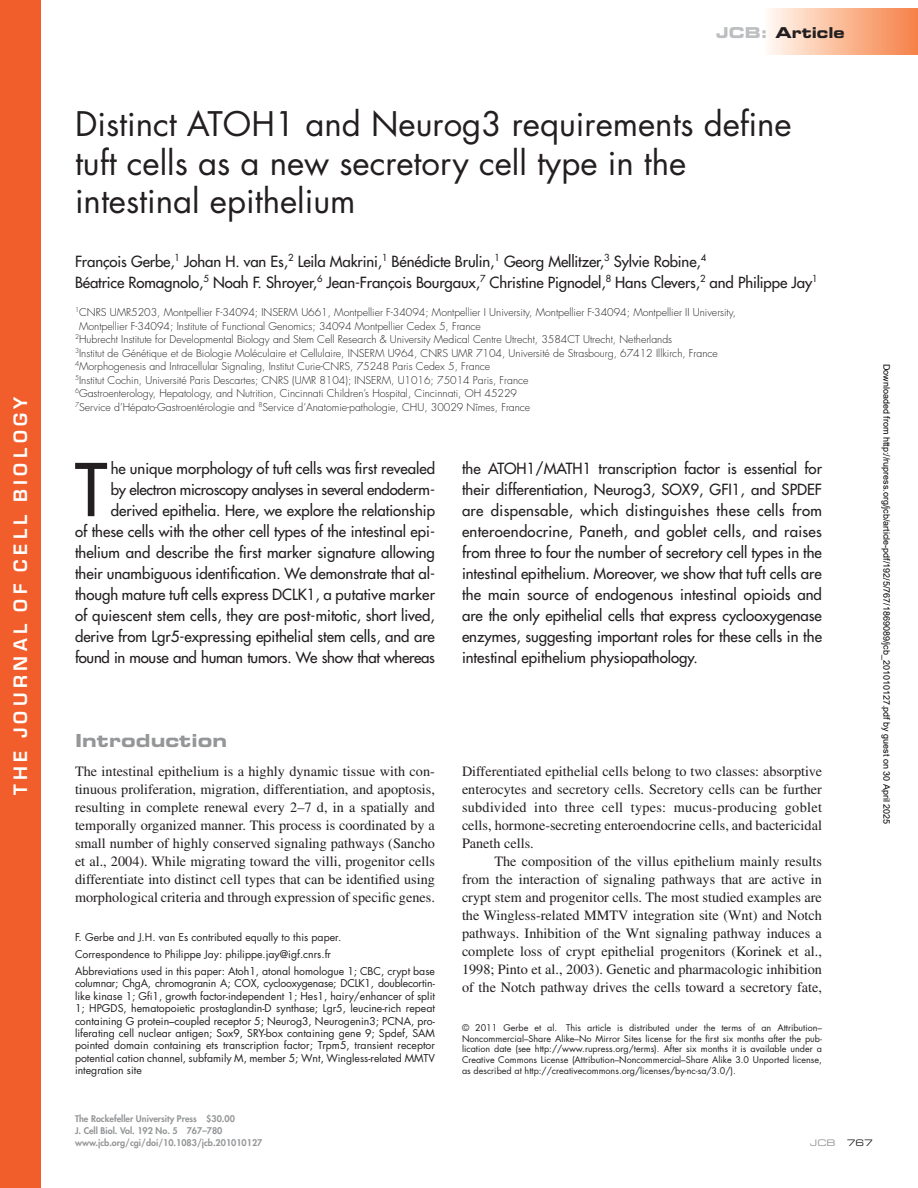
<style>
.page{position:relative;width:918px;height:1188px;background:#fff}
.page>*{position:absolute;margin:0;border:0;box-sizing:border-box;transform-origin:0 0}
.t1{font:500 70.65px "Futura Std";color:#231f20}
.t2{font:33px/38.2px "Futura Std";color:#231f20}
.t3{font:600 18px "Eurostile";letter-spacing:.25em;color:#fff}
.t4{font:18px "Eurostile LT Std Bold Ex 2";letter-spacing:.005em;color:#949698}
.t5{font:500 15px/21px "Futura Std";color:#231f20;text-align:right}
.t6{font:15px "Eurostile LT Std Bold Ex 2";color:#231f20}
.t7{font:14.25px/18px "Times LT Std";color:#231f20;text-align:justify}
.t8{font:300 10.5px "Futura Std";color:#231f20}
.t9{font:10.5px/12.3px "Futura Std";color:#231f20}
.t10{font:9px/10.8px "Futura Std";color:#231f20;text-align:justify}
.t11{font:800 9px/12px "Futura Std";color:#949698}
.t12{font:9px "Arial";color:#000}
.t13{font:9px "Eurostile LT Std Ex 2";color:#949698}
.t14{font:9px "Eurostile LT Std Ex 2";color:#231f20}
.s1{color:#bcbec0}
</style>
<div class="page">
<div style="left:763px;top:8px;width:155px;height:47px;background:linear-gradient(to right,#fffbf4,#f57f45)"></div>
<div style="left:0;top:0;width:40px;height:1188px;background:#f15d2b"></div>
<p class="t3" style="left:13px;top:795px;width:400px;rotate:-90deg">THE JOURNAL OF CELL BIOLOGY</p>
<p class="t6" style="left:716px;top:22px;width:130px"><span class="s1">JCB:</span> Article</p>
<h2 class="t2" style="left:75px;top:105px;width:718px">Distinct ATOH1 and Neurog3 requirements define tuft cells as a new secretory cell type in the intestinal epithelium</h2>
<p class="t5" style="left:75px;top:251px;width:744px;text-align:left">François Gerbe,<sup>1</sup> Johan H. van Es,<sup>2</sup> Leila Makrini,<sup>1</sup> Bénédicte Brulin,<sup>1</sup> Georg Mellitzer,<sup>3</sup> Sylvie Robine,<sup>4<br></sup>Béatrice Romagnolo,<sup>5</sup> Noah F. Shroyer,<sup>6</sup> Jean-François Bourgaux,<sup>7</sup> Christine Pignodel,<sup>8</sup> Hans Clevers,<sup>2</sup> and Philippe Jay<sup>1</sup></p>
<p class="t8" style="left:75px;top:306px;width:663px"><sup>1</sup>CNRS UMR5203, Montpellier F-34094; INSERM U661, Montpellier F-34094; Montpellier I University, Montpellier F-34094; Montpellier II University,</p>
<p class="t8" style="left:79px;top:320px;width:403px">Montpellier F-34094; Institute of Functional Genomics; 34094 Montpellier Cedex 5, France</p>
<p class="t8" style="left:75px;top:333px;width:599px"><sup>2</sup>Hubrecht Institute for Developmental Biology and Stem Cell Research &amp; University Medical Centre Utrecht, 3584CT Utrecht, Netherlands</p>
<p class="t8" style="left:75px;top:347px;width:644px"><sup>3</sup>Institut de Génétique et de Biologie Moléculaire et Cellulaire, INSERM U964, CNRS UMR 7104, Université de Strasbourg, 67412 Illkirch, France</p>
<p class="t8" style="left:75px;top:360px;width:417px"><sup>4</sup>Morphogenesis and Intracellular Signaling, Institut Curie-CNRS, 75248 Paris Cedex 5, France</p>
<p class="t8" style="left:75px;top:374px;width:455px"><sup>5</sup>Institut Cochin, Université Paris Descartes; CNRS (UMR 8104); INSERM, U1016; 75014 Paris, France</p>
<p class="t8" style="left:75px;top:387px;width:444px"><sup>6</sup>Gastroenterology, Hepatology, and Nutrition, Cincinnati Children’s Hospital, Cincinnati, OH 45229</p>
<p class="t8" style="left:75px;top:401px;width:457px"><sup>7</sup>Service d’Hépato-Gastroentérologie and <sup>8</sup>Service d’Anatomie-pathologie, CHU, 30029 Nîmes, France</p>
<p class="t5" style="left:75px;top:458px;width:362px">he unique morphology of tuft cells was first revealed<br>by electron microscopy analyses in several endoderm&shy;derived epithelia. Here, we explore the relationship<br>of these cells with the other cell types of the intestinal epi&shy;thelium and describe the first marker signature allowing their unambiguous identification. We demonstrate that al&shy;though mature tuft cells express DCLK1, a putative marker of quiescent stem cells, they are post-mitotic, short lived, derive from Lgr5-expressing epithelial stem cells, and are found in mouse and human tumors. We show that whereas</p>
<p class="t5" style="left:462px;top:458px;width:362px;text-align:justify">the ATOH1/MATH1 transcription factor is essential for their differentiation, Neurog3, SOX9, GFI1, and SPDEF are dispensable, which distinguishes these cells from enteroendocrine, Paneth, and goblet cells, and raises from three to four the number of secretory cell types in the intestinal epithelium. Moreover, we show that tuft cells are the main source of endogenous intestinal opioids and are the only epithelial cells that express cyclooxygenase enzymes, suggesting important roles for these cells in the intestinal epithelium physiopathology.</p>
<h1 class="t1" style="left:75px;top:446px;width:34px">T</h1>
<p class="t4" style="left:75px;top:728px;width:154px">Introduction</p>
<p class="t7" style="left:75px;top:763px;width:362px">The intestinal epithelium is a highly dynamic tissue with con&shy;tinuous proliferation, migration, differentiation, and apoptosis, resulting in complete renewal every 2–7 d, in a spatially and temporally organized manner. This process is coordinated by a small number of highly conserved signaling pathways (Sancho et al., 2004). While migrating toward the villi, progenitor cells differentiate into distinct cell types that can be identified using morphological criteria and through expression of specific genes.</p>
<p class="t7" style="left:462px;top:763px;width:362px">Differentiated epithelial cells belong to two classes: absorptive enterocytes and secretory cells. Secretory cells can be further subdivided into three cell types: mucus-producing goblet cells, hormone-secreting enteroendocrine cells, and bactericidal Paneth cells.</p>
<p class="t7" style="left:462px;top:853px;width:362px;text-indent:32px">The composition of the villus epithelium mainly results from the interaction of signaling pathways that are active in crypt stem and progenitor cells. The most studied examples are the Wingless-related MMTV integration site (Wnt) and Notch pathways. Inhibition of the Wnt signaling pathway induces a complete loss of crypt epithelial progenitors (Korinek et al., 1998; Pinto et al., 2003). Genetic and pharmacologic inhibition of the Notch pathway drives the cells toward a secretory fate,</p>
<p class="t9" style="left:75px;top:929px;width:362px;line-height:16.8px">F. Gerbe and J.H. van Es contributed equally to this paper.<br>Correspondence to Philippe Jay: philippe.jay@igf.cnrs.fr<br>Abbreviations used in this paper: Atoh1, atonal homologue 1; CBC, crypt base</p>
<p class="t9" style="left:75px;top:977px;width:362px;text-align:justify">columnar; ChgA, chromogranin A; COX, cyclooxygenase; DCLK1, doublecortin&shy;like kinase 1; Gfi1, growth factor-independent 1; Hes1, hairy/enhancer of split 1; HPGDS, hematopoietic prostaglandin-D synthase; Lgr5, leucine-rich repeat containing G protein–coupled receptor 5; Neurog3, Neurogenin3; PCNA, pro&shy;liferating cell nuclear antigen; Sox9, SRY-box containing gene 9; Spdef, SAM pointed domain containing ets transcription factor; Trpm5, transient receptor potential cation channel, subfamily M, member 5; Wnt, Wingless-related MMTV integration site</p>
<p class="t10" style="left:462px;top:1022px;width:362px">© 2011 Gerbe et al. This article is distributed under the terms of an Attribution– Noncommercial–Share Alike–No Mirror Sites license for the first six months after the pub&shy;lication date (see http://www.rupress.org/terms). After six months it is available under a Creative Commons License (Attribution–Noncommercial–Share Alike 3.0 Unported license, as described at http://creativecommons.org/licenses/by-nc-sa/3.0/).</p>
<p class="t12" style="left:890px;top:364px;width:462px;rotate:90deg">Downloaded from http://rupress.org/jcb/article-pdf/192/5/767/1869089/jcb_201010127.pdf by guest on 30 April 2025</p>
<p class="t11" style="left:75px;top:1112px;width:189px">The Rockefeller University Press $30.00<br>J. Cell Biol. Vol. 192 No. 5 767–780 www.jcb.org/cgi/doi/10.1083/jcb.201010127</p>
<p class="t13" style="left:810px;top:1136px;width:27px">JCB</p>
<p class="t14" style="left:847px;top:1136px;width:28px">767</p>
</div>
